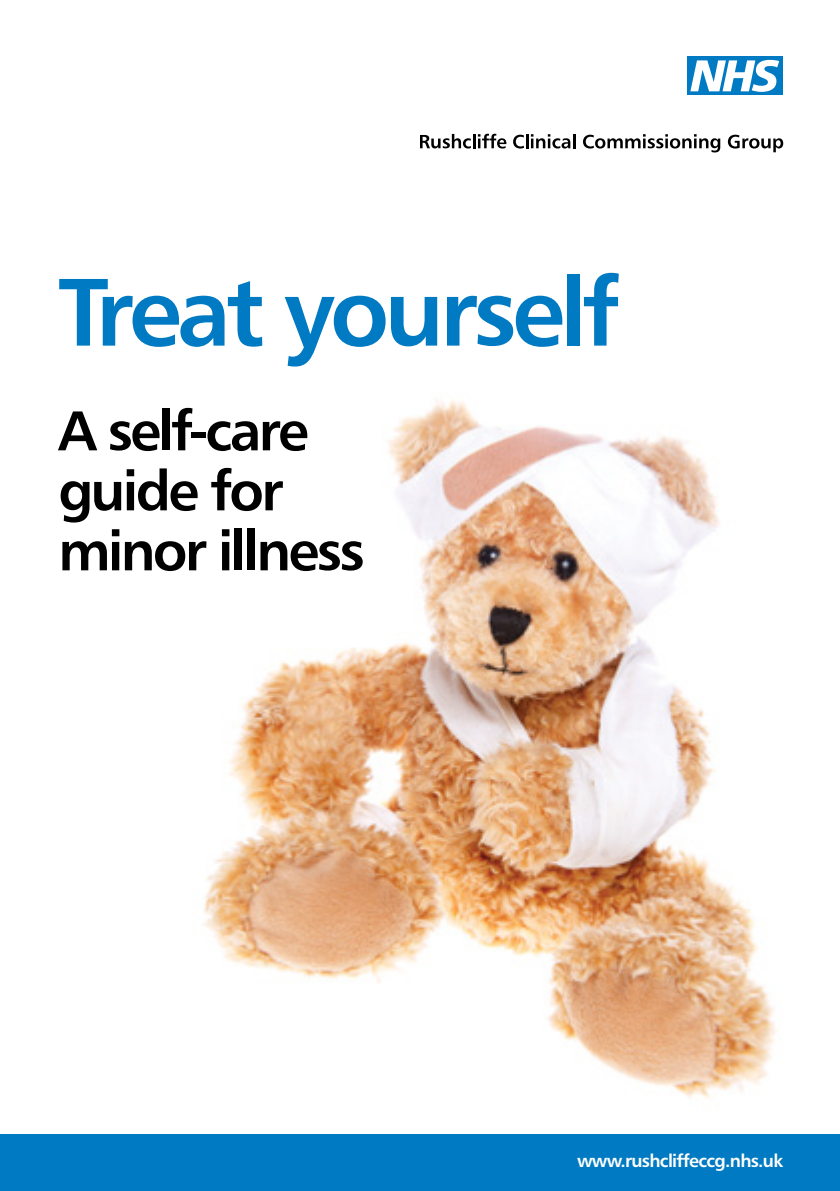
<style>
.page{position:relative;width:840px;height:1191px;background:#fff}
.page>*{position:absolute;margin:0;border:0;box-sizing:border-box;transform-origin:0 0}
.t1{font:96px "Humanist 777 BT Bold B";letter-spacing:-.05em;color:#007ac2}
.t2{font:56px/60px "Humanist 777 BT Bold B";letter-spacing:-.05em;color:#000}
.t3{font:18px "Humanist 777 BT Bold B";letter-spacing:-.04em;color:#fff}
</style>
<div class="page">
<div style="left:687px;top:57px;width:95px;height:38px;background:#007ac2"></div>
<svg style="left:690px;top:60px;width:88px;height:32px"></svg>
<svg style="left:420px;top:134px;width:50px;height:14px"></svg>
<hr style="left:472px;top:134px;width:3px;height:14px;background:#000">
<svg style="left:477px;top:134px;width:29px;height:14px"></svg>
<svg style="left:513px;top:135px;width:10px;height:14px"></svg>
<hr style="left:525px;top:134px;width:3px;height:14px;background:#000">
<svg style="left:530px;top:134px;width:40px;height:14px"></svg>
<hr style="left:572px;top:134px;width:3px;height:14px;background:#000">
<svg style="left:583px;top:134px;width:136px;height:18px"></svg>
<svg style="left:727px;top:135px;width:55px;height:17px"></svg>
<img style="left:204px;top:400px;width:573px;height:699px">
<div style="left:0;top:1134px;width:839px;height:57px;background:#007ac2"></div>
<h1 class="t1" style="left:58px;top:251px;width:562px">Treat yourself</h1>
<p class="t2" style="left:58px;top:399px;width:308px">A self-care guide for minor illness</p>
<p class="t3" style="left:576px;top:1149px;width:207px">www.rushcliffeccg.nhs.uk</p>
</div>
